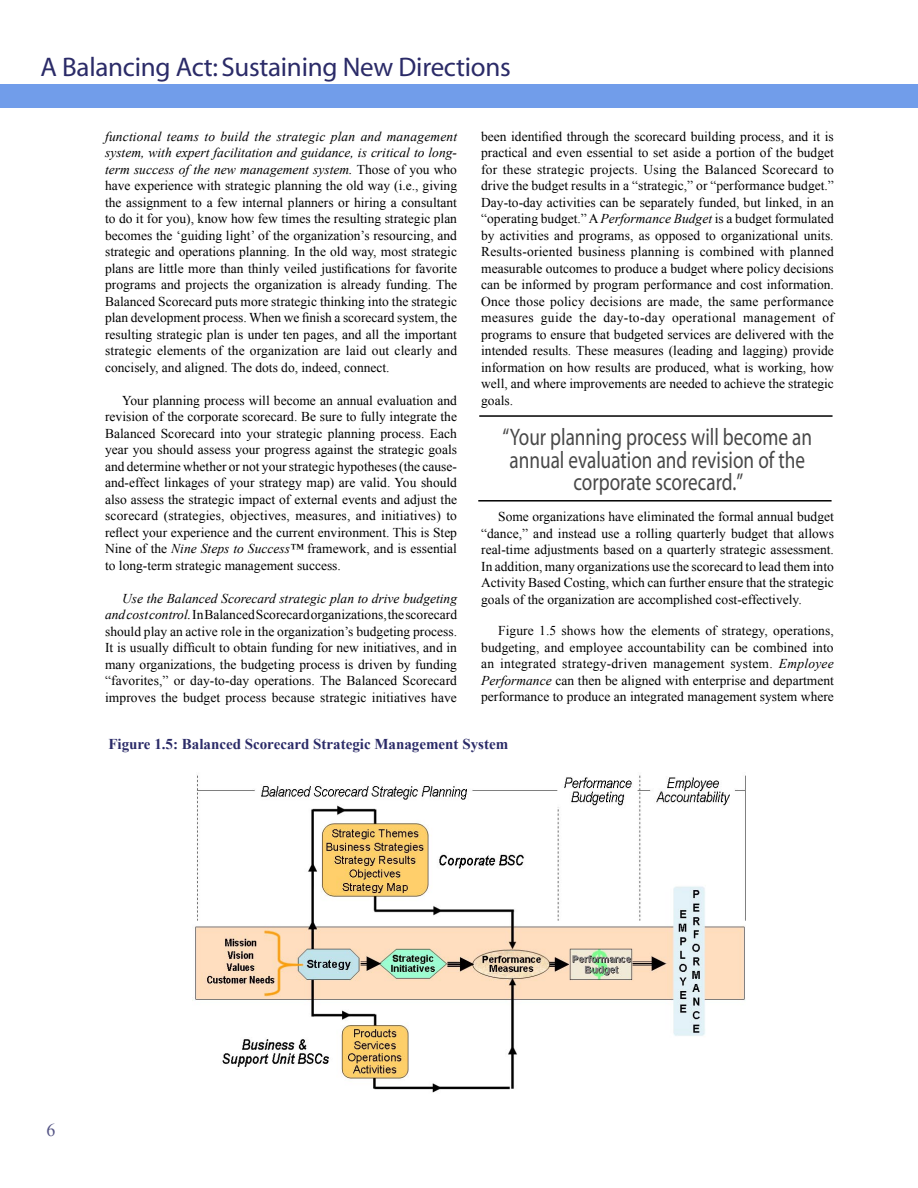
<style>
.page{position:relative;width:918px;height:1188px;background:#fff}
.page>*{position:absolute;margin:0;border:0;box-sizing:border-box;transform-origin:0 0}
.t1{font:27px "Myriad";letter-spacing:-.01em;color:#2b2b68}
.t2{font:24px/22.5px "Myriad";color:#484848;text-align:center;scale:.8 1}
.t3{font:18px "Times New Roman";color:#555586}
.t4{font:700 15px "Times New Roman";color:#2b2b68}
.t5{font:13.5px/16.5px "Times New Roman";color:#000;text-align:justify}
.s1{font-style:italic}
</style>
<div class="page">
<div style="left:0;top:84px;width:918px;height:24px;background:#719dea"></div>
<hr style="left:479px;top:415px;width:354px;height:2px;background:#000">
<hr style="left:478px;top:500px;width:354px;height:2px;background:#000">
<img style="left:195px;top:775px;width:551px;height:318px">
<p class="t1" style="left:40px;top:53px;width:472px">A Balancing Act: Sustaining New Directions</p>
<p class="t5" style="left:105px;top:128px;width:354px"><span class="s1">functional teams to build the strategic plan and management system, with expert facilitation and guidance, is critical to long&shy;term success of the new management system.</span> Those of you who have experience with strategic planning the old way (i.e., giving the assignment to a few internal planners or hiring a consultant to do it for you), know how few times the resulting strategic plan becomes the ‘guiding light’ of the organization’s resourcing, and strategic and operations planning. In the old way, most strategic plans are little more than thinly veiled justifications for favorite programs and projects the organization is already funding. The Balanced Scorecard puts more strategic thinking into the strategic plan development process. When we finish a scorecard system, the resulting strategic plan is under ten pages, and all the important strategic elements of the organization are laid out clearly and concisely, and aligned. The dots do, indeed, connect.</p>
<p class="t5" style="left:105px;top:392px;width:353px;text-indent:17px">Your planning process will become an annual evaluation and revision of the corporate scorecard. Be sure to fully integrate the Balanced Scorecard into your strategic planning process. Each year you should assess your progress against the strategic goals and determine whether or not your strategic hypotheses (the cause&shy;and-effect linkages of your strategy map) are valid. You should also assess the strategic impact of external events and adjust the scorecard (strategies, objectives, measures, and initiatives) to reflect your experience and the current environment. This is Step Nine of the <span class="s1">Nine Steps to Success™</span> framework, and is essential to long-term strategic management success.</p>
<p class="t5" style="left:105px;top:590px;width:353px;text-indent:17px"><span class="s1">Use the Balanced Scorecard strategic plan to drive budgeting and cost control.</span> In Balanced Scorecard organizations, the scorecard should play an active role in the organization’s budgeting process.<br>It is usually difficult to obtain funding for new initiatives, and in many organizations, the budgeting process is driven by funding “favorites,” or day-to-day operations. The Balanced Scorecard improves the budget process because strategic initiatives have</p>
<p class="t4" style="left:108px;top:733px;width:401px">Figure 1.5: Balanced Scorecard Strategic Management System</p>
<p class="t5" style="left:481px;top:128px;width:354px">been identified through the scorecard building process, and it is practical and even essential to set aside a portion of the budget for these strategic projects. Using the Balanced Scorecard to drive the budget results in a “strategic,” or “performance budget.” Day-to-day activities can be separately funded, but linked, in an “operating budget.” A <span class="s1">Performance Budget</span> is a budget formulated by activities and programs, as opposed to organizational units.<br>Results-oriented business planning is combined with planned measurable outcomes to produce a budget where policy decisions can be informed by program performance and cost information.<br>Once those policy decisions are made, the same performance measures guide the day-to-day operational management of programs to ensure that budgeted services are delivered with the intended results. These measures (leading and lagging) provide information on how results are produced, what is working, how well, and where improvements are needed to achieve the strategic goals.</p>
<p class="t2" style="left:503px;top:427px;width:388px">“Your planning process will become an annual evaluation and revision of the corporate scorecard.”</p>
<p class="t5" style="left:481px;top:508px;width:354px;text-indent:17px">Some organizations have eliminated the formal annual budget “dance,” and instead use a rolling quarterly budget that allows real-time adjustments based on a quarterly strategic assessment.<br>In addition, many organizations use the scorecard to lead them into Activity Based Costing, which can further ensure that the strategic goals of the organization are accomplished cost-effectively.</p>
<p class="t5" style="left:481px;top:622px;width:354px;text-indent:17px">Figure 1.5 shows how the elements of strategy, operations, budgeting, and employee accountability can be combined into an integrated strategy-driven management system. <span class="s1">Employee Performance</span> can then be aligned with enterprise and department performance to produce an integrated management system where</p>
<p class="t3" style="left:46px;top:1118px;width:10px">6</p>
</div>
